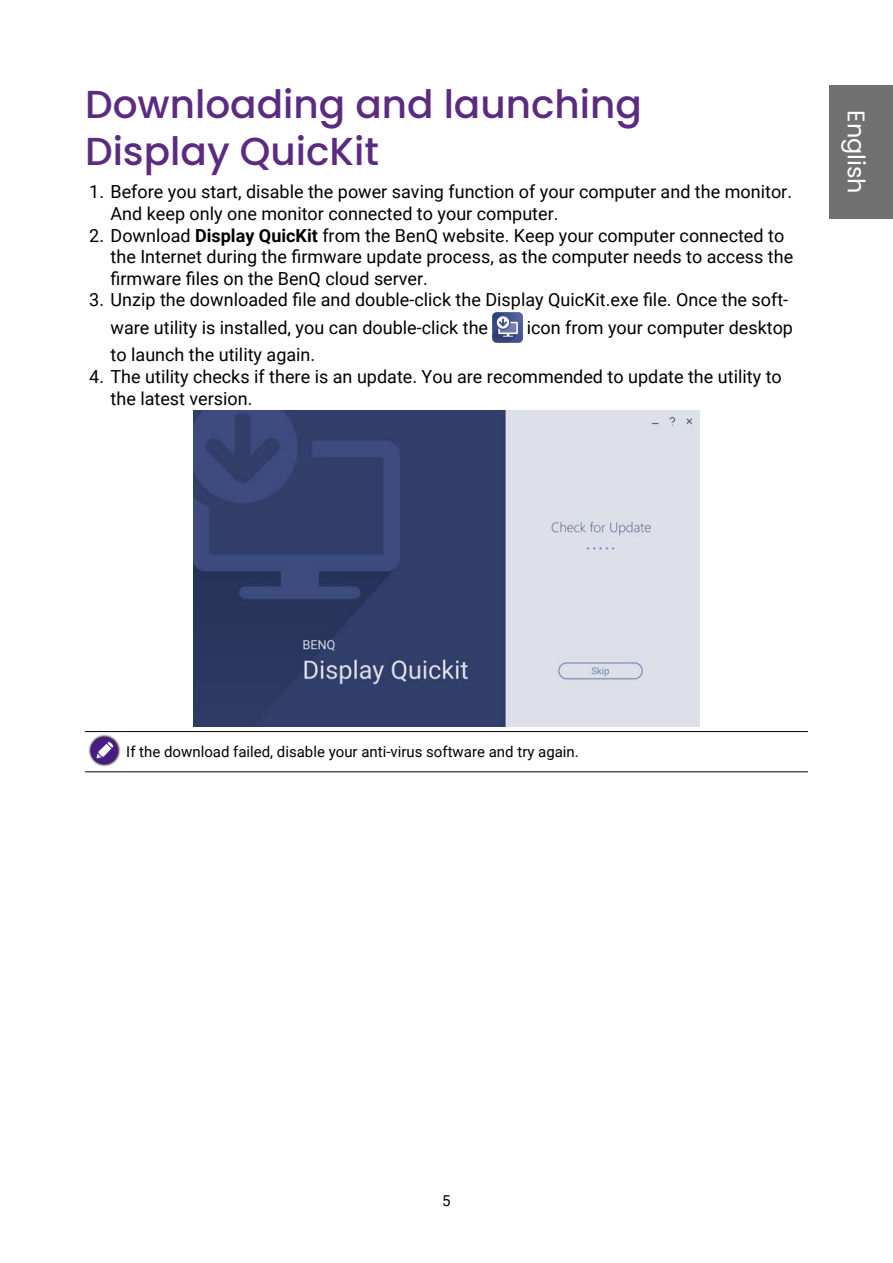
<style>
.page{position:relative;width:893px;height:1263px;background:#fff}
.page>*{position:absolute;margin:0;border:0;box-sizing:border-box;transform-origin:0 0}
.t1{font:500 39px "Poppins";color:#5b2b82}
.t2{font:24px "Poppins";color:#fff}
.t3{font:18px/21.6px "Roboto";color:#000}
.t4{font:15px "Roboto";color:#000}
.s1{font-weight:700}
</style>
<div class="page">
<div style="left:829px;top:85px;width:64px;height:134px;background:#727171"></div>
<img style="left:492px;top:312px;width:30px;height:30px">
<img style="left:194px;top:411px;width:505px;height:316px">
<hr style="left:85px;top:731px;width:39px;height:1px;background:#000">
<hr style="left:124px;top:731px;width:684px;height:1px;background:#000">
<hr style="left:85px;top:771px;width:39px;height:1px;background:#000">
<hr style="left:124px;top:771px;width:684px;height:1px;background:#000">
<img style="left:88px;top:734px;width:33px;height:33px">
<div style="left:91px;top:737px;width:27px;height:27px;background:#461d87;border-radius:50%"></div>
<svg style="left:96px;top:741px;width:18px;height:18px"></svg>
<h1 class="t1" style="left:85px;top:82px;width:558px">Downloading and launching</h1>
<h1 class="t1" style="left:85px;top:129px;width:295px">Display QuicKit</h1>
<p class="t3" style="left:111px;top:180px;width:683px;text-indent:-21px">1. Before you start, disable the power saving function of your computer and the monitor.<br>And keep only one monitor connected to your computer.</p>
<p class="t3" style="left:111px;top:224px;width:684px;text-indent:-21px">2. Download <span class="s1">Display QuicKit</span> from the BenQ website. Keep your computer connected to the Internet during the firmware update process, as the computer needs to access the firmware files on the BenQ cloud server.</p>
<p class="t3" style="left:111px;top:285px;width:679px;line-height:27.6px;text-indent:-21px">3. Unzip the downloaded file and double-click the Display QuicKit.exe file. Once the soft&shy;ware utility is installed, you can double-click the</p>
<p class="t3" style="left:527px;top:316px;width:268px">icon from your computer desktop</p>
<p class="t3" style="left:111px;top:344px;width:206px">to launch the utility again.</p>
<p class="t3" style="left:111px;top:365px;width:673px;text-indent:-21px">4. The utility checks if there is an update. You are recommended to update the utility to the latest version.</p>
<h2 class="t2" style="left:870px;top:110px;width:85px;rotate:90deg">English</h2>
<p class="t4" style="left:126px;top:741px;width:454px">If the download failed, disable your anti-virus software and try again.</p>
<p class="t4" style="left:442px;top:1190px;width:10px">5</p>
</div>
